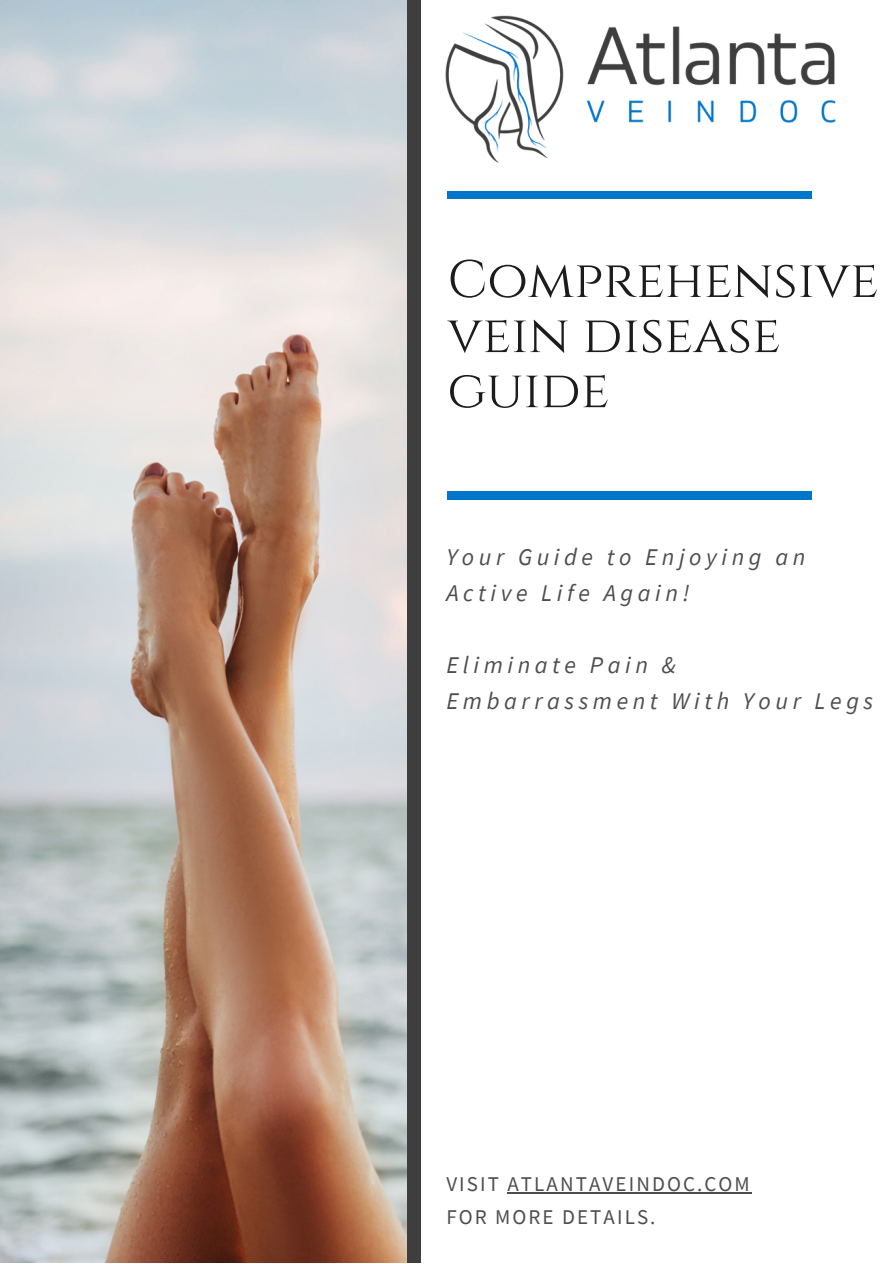
<style>
.page{position:relative;width:893px;height:1264px;background:#fff}
.page>*{position:absolute;margin:0;border:0;box-sizing:border-box;transform-origin:0 0}
.t1{font:52.5px/55.1px "Cinzel";color:#1c1c1c}
.t2{font:italic 24px/36px "Source Sans Pro";letter-spacing:.19em;color:#4e4e4e}
.t3{font:21px "Source Sans Pro";letter-spacing:.1em;color:#4e4e4e}
</style>
<div class="page">
<img style="left:0;top:0;width:408px;height:1262px">
<div style="left:408px;top:0;width:12px;height:1262px;background:#3e3e3e"></div>
<div style="left:447px;top:191px;width:364px;height:8px;background:#0076ca"></div>
<div style="left:447px;top:491px;width:364px;height:8px;background:#0076ca"></div>
<img style="left:445px;top:15px;width:391px;height:148px">
<hr style="left:507px;top:1192px;width:244px;height:1px;background:#4e4e4e">
<p class="t1" style="left:447px;top:254px;width:432px">COMPREHENSIVE<br>VEIN DISEASE<br>GUIDE</p>
<p class="t2" style="left:446px;top:539px;width:360px">Your Guide to Enjoying an<br>Active Life Again!</p>
<p class="t2" style="left:446px;top:647px;width:428px">Eliminate Pain &amp;<br>Embarrassment With Your Legs</p>
<p class="t3" style="left:446px;top:1170px;width:305px">VISIT ATLANTAVEINDOC.COM</p>
<p class="t3" style="left:446px;top:1203px;width:211px">FOR MORE DETAILS.</p>
</div>
